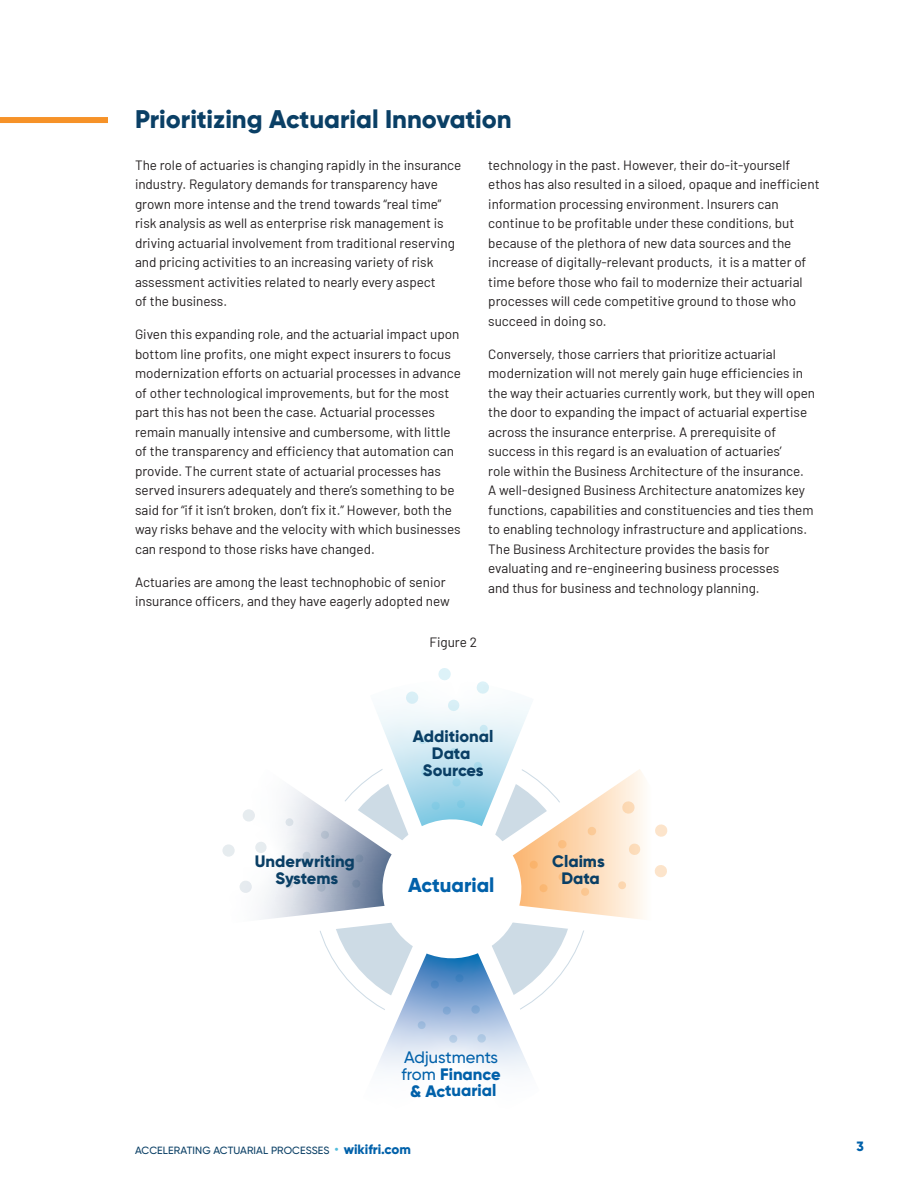
<style>
.page{position:relative;width:918px;height:1188px;background:#fff}
.page>*{position:absolute;margin:0;border:0;box-sizing:border-box;transform-origin:0 0}
.SubHead{font:800 25.5px "Gilroy";color:#0a3f65}
.t1{font:800 20.1px "Gilroy";color:#0161aa}
.t2{font:800 16.5px/16.8px "Gilroy";color:#0a3f65;text-align:center}
.t3{font:800 16.5px/16.8px "Gilroy";letter-spacing:-.005em;color:#0161aa;text-align:center}
.Body{font:13.5px/19.5px "Barlow";color:#231f20}
.t4{font:800 13.5px "Gilroy";color:#0161aa}
.t5{font:500 10.5px "Gilroy";letter-spacing:.01em;color:#0a3f65}
.s1{font-weight:500}
.s2{font-weight:500;color:#52bddc}
</style>
<div class="page">
<svg style="left:377px;top:704px;width:153px;height:53px"></svg>
<svg style="left:337px;top:952px;width:233px;height:121px"></svg>
<svg style="left:242px;top:772px;width:135px;height:180px"></svg>
<svg style="left:377px;top:757px;width:291px;height:195px"></svg>
<svg style="left:406px;top:691px;width:13px;height:13px"></svg>
<svg style="left:438px;top:668px;width:13px;height:12px"></svg>
<svg style="left:448px;top:699px;width:12px;height:12px"></svg>
<div style="left:418px;top:735px;width:9px;height:9px;background:#c2e6f1;border-radius:4px"></div>
<svg style="left:479px;top:725px;width:9px;height:8px"></svg>
<div style="left:421px;top:768px;width:9px;height:9px;background:#a6d9eb;border-radius:4px"></div>
<div style="left:452px;top:778px;width:9px;height:9px;background:#97d3e9;border-radius:4px"></div>
<div style="left:457px;top:800px;width:8px;height:8px;background:#7fc9e3;border-radius:4px"></div>
<div style="left:474px;top:762px;width:8px;height:8px;background:#a9d9eb;border-radius:4px"></div>
<div style="left:431px;top:801px;width:9px;height:9px;background:#83cbe4;border-radius:4px"></div>
<div style="left:450px;top:748px;width:8px;height:8px;background:#b6dfee;border-radius:4px"></div>
<svg style="left:476px;top:681px;width:13px;height:13px"></svg>
<svg style="left:621px;top:801px;width:14px;height:14px"></svg>
<svg style="left:654px;top:824px;width:13px;height:14px"></svg>
<svg style="left:628px;top:843px;width:13px;height:13px"></svg>
<svg style="left:587px;top:826px;width:10px;height:10px"></svg>
<svg style="left:618px;top:881px;width:9px;height:9px"></svg>
<svg style="left:557px;top:839px;width:10px;height:10px"></svg>
<svg style="left:558px;top:872px;width:9px;height:10px"></svg>
<svg style="left:580px;top:887px;width:10px;height:9px"></svg>
<svg style="left:373px;top:810px;width:175px;height:158px"></svg>
<svg style="left:586px;top:860px;width:9px;height:9px"></svg>
<svg style="left:654px;top:864px;width:13px;height:14px"></svg>
<svg style="left:477px;top:1034px;width:9px;height:9px"></svg>
<svg style="left:471px;top:1005px;width:9px;height:9px"></svg>
<svg style="left:442px;top:1006px;width:9px;height:9px"></svg>
<svg style="left:430px;top:980px;width:9px;height:9px"></svg>
<svg style="left:449px;top:1034px;width:9px;height:9px"></svg>
<svg style="left:455px;top:974px;width:9px;height:9px"></svg>
<svg style="left:418px;top:1021px;width:8px;height:9px"></svg>
<div style="left:239px;top:881px;width:13px;height:12px;background:#e6ebef;border-radius:50%"></div>
<svg style="left:222px;top:844px;width:13px;height:13px"></svg>
<div style="left:255px;top:842px;width:12px;height:11px;background:#e6ecef;border-radius:50%"></div>
<div style="left:285px;top:880px;width:8px;height:9px;background:#d0d8e1;border-radius:50%"></div>
<div style="left:285px;top:818px;width:8px;height:8px;background:#dbe2e8;border-radius:50%"></div>
<div style="left:317px;top:883px;width:9px;height:9px;background:#a7b3c5;border-radius:50%"></div>
<div style="left:333px;top:855px;width:8px;height:8px;background:#9aa7bc;border-radius:50%"></div>
<div style="left:355px;top:854px;width:8px;height:9px;background:#7b8ea7;border-radius:50%"></div>
<div style="left:321px;top:831px;width:8px;height:8px;background:#b3becd;border-radius:50%"></div>
<div style="left:352px;top:880px;width:8px;height:8px;background:#7688a4;border-radius:50%"></div>
<div style="left:303px;top:852px;width:8px;height:8px;background:#c4ced9;border-radius:50%"></div>
<div style="left:243px;top:809px;width:12px;height:13px;background:#e6ecef;border-radius:50%"></div>
<div style="left:0;top:117px;width:108px;height:6px;background:#f69228"></div>
<p class="SubHead" style="left:135px;top:103px;width:378px">Prioritizing Actuarial Innovation</p>
<p class="Body" style="left:135px;top:154px;width:328px">The role of actuaries is changing rapidly in the insurance industry. Regulatory demands for transparency have grown more intense and the trend towards “real time” risk analysis as well as enterprise risk management is driving actuarial involvement from traditional reserving and pricing activities to an increasing variety of risk assessment activities related to nearly every aspect<br>of the business.</p>
<p class="Body" style="left:135px;top:324px;width:328px">Given this expanding role, and the actuarial impact upon bottom line profits, one might expect insurers to focus modernization efforts on actuarial processes in advance of other technological improvements, but for the most part this has not been the case. Actuarial processes remain manually intensive and cumbersome, with little of the transparency and efficiency that automation can provide. The current state of actuarial processes has served insurers adequately and there’s something to be said for “if it isn’t broken, don’t fix it.” However, both the way risks behave and the velocity with which businesses can respond to those risks have changed.</p>
<p class="Body" style="left:135px;top:571px;width:316px">Actuaries are among the least technophobic of senior insurance officers, and they have eagerly adopted new</p>
<p class="Body" style="left:429px;top:632px;width:49px">Figure 2</p>
<p class="Body" style="left:488px;top:154px;width:333px">technology in the past. However, their do-it-yourself ethos has also resulted in a siloed, opaque and inefficient information processing environment. Insurers can continue to be profitable under these conditions, but because of the plethora of new data sources and the increase of digitally-relevant products, it is a matter of time before those who fail to modernize their actuarial processes will cede competitive ground to those who succeed in doing so.</p>
<p class="Body" style="left:488px;top:343px;width:329px">Conversely, those carriers that prioritize actuarial modernization will not merely gain huge efficiencies in the way their actuaries currently work, but they will open the door to expanding the impact of actuarial expertise across the insurance enterprise. A prerequisite of success in this regard is an evaluation of actuaries’<br>role within the Business Architecture of the insurance.<br>A well-designed Business Architecture anatomizes key functions, capabilities and constituencies and ties them to enabling technology infrastructure and applications.<br>The Business Architecture provides the basis for evaluating and re-engineering business processes<br>and thus for business and technology planning.</p>
<p class="t2" style="left:413px;top:728px;width:82px">Additional<br>Data<br>Sources</p>
<p class="t2" style="left:255px;top:853px;width:102px">Underwriting<br>Systems</p>
<p class="t2" style="left:552px;top:853px;width:54px">Claims<br>Data</p>
<p class="t1" style="left:408px;top:873px;width:88px">Actuarial</p>
<p class="t3" style="left:402px;top:1049px;width:101px"><span class="s1">Adjustments from</span> Finance &amp; Actuarial</p>
<p class="t5" style="left:135px;top:1144px;width:196px">ACCELERATING ACTUARIAL PROCESSES</p>
<p class="t4" style="left:857px;top:1138px;width:9px">3</p>
<p class="t4" style="left:335px;top:1141px;width:78px"><span class="s2">•</span> wikifri.com</p>
</div>
